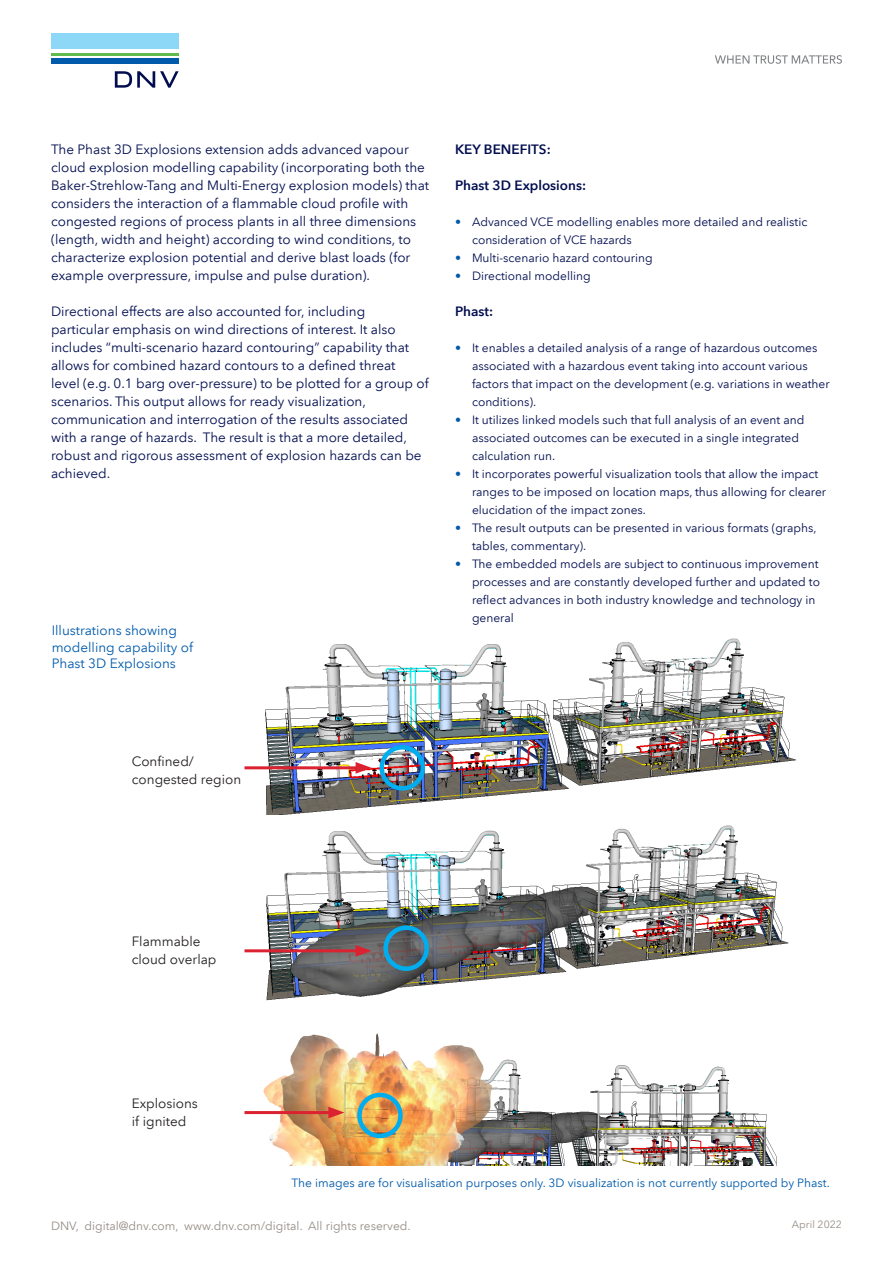
<style>
.page{position:relative;width:893px;height:1263px;background:#fff}
.page>*{position:absolute;margin:0;border:0;box-sizing:border-box;transform-origin:0 0}
.Bodycopy_9pt{font:13.5px/18px "Avenir Next LT Pro";color:#010d4f}
.DNV_GL_Body{font:13.5px "Avenir Next LT Pro";color:#231f20}
.DNV_GL_Quote_name{font:13.5px/16.5px "Avenir Next LT Pro";color:#015aaa}
.Bodycopy_9pt-2{font:600 13.5px "Avenir Next LT Pro";color:#010d4f}
.t1{font:12px/18px "Avenir Next LT Pro";color:#010d4f}
.DNV_GL_Caption{font:12px "Avenir Next LT Pro";color:#015aaa}
.Subhead{font:12px "Avenir Next LT Pro";color:#968e86}
.Subhead-2{font:10.5px "Avenir Next LT Pro";color:#968e86}
.s1{color:#015aaa}
</style>
<div class="page">
<div style="left:51px;top:33px;width:128px;height:15px;background:#8dd7f7"></div>
<hr style="left:51px;top:53px;width:128px;height:3px;background:#5fbb4e">
<div style="left:51px;top:59px;width:128px;height:5px;background:#015aaa"></div>
<svg style="left:115px;top:71px;width:64px;height:17px"></svg>
<svg style="left:715px;top:55px;width:127px;height:9px"></svg>
<img style="left:244px;top:638px;width:553px;height:177px">
<img style="left:245px;top:1033px;width:532px;height:133px">
<img style="left:244px;top:825px;width:545px;height:176px">
<hr style="left:244px;top:766px;width:117px;height:3px;background:#db2230">
<svg style="left:356px;top:762px;width:16px;height:12px"></svg>
<div style="left:379px;top:745px;width:46px;height:46px;border:4px solid #00aeef;border-radius:50%"></div>
<hr style="left:244px;top:949px;width:117px;height:3px;background:#db2230">
<svg style="left:356px;top:945px;width:16px;height:12px"></svg>
<div style="left:383px;top:925px;width:46px;height:46px;border:4px solid #00aeef;border-radius:50%"></div>
<hr style="left:244px;top:1111px;width:90px;height:3px;background:#db2230">
<svg style="left:328px;top:1107px;width:16px;height:11px"></svg>
<div style="left:357px;top:1093px;width:46px;height:45px;border:4px solid #00aeef;border-radius:50%"></div>
<p class="Bodycopy_9pt" style="left:51px;top:140px;width:379px">The Phast 3D Explosions extension adds advanced vapour cloud explosion modelling capability (incorporating both the Baker-Strehlow-Tang and Multi-Energy explosion models) that considers the interaction of a flammable cloud profile with</p>
<p class="Bodycopy_9pt" style="left:51px;top:212px;width:367px">congested regions of process plants in all three dimensions (length, width and height) according to wind conditions, to</p>
<p class="Bodycopy_9pt" style="left:51px;top:248px;width:361px">characterize explosion potential and derive blast loads (for example overpressure, impulse and pulse duration).</p>
<p class="Bodycopy_9pt" style="left:51px;top:302px;width:379px">Directional effects are also accounted for, including<br>particular emphasis on wind directions of interest. It also includes “multi-scenario hazard contouring” capability that allows for combined hazard contours to a defined threat<br>level (e.g. 0.1 barg over-pressure) to be plotted for a group of scenarios. This output allows for ready visualization, communication and interrogation of the results associated with a range of hazards. The result is that a more detailed, robust and rigorous assessment of explosion hazards can be achieved.</p>
<p class="DNV_GL_Quote_name" style="left:52px;top:622px;width:143px">Illustrations showing modelling capability of<br>Phast 3D Explosions</p>
<p class="Bodycopy_9pt-2" style="left:455px;top:141px;width:97px">KEY BENEFITS:</p>
<p class="Bodycopy_9pt-2" style="left:455px;top:177px;width:133px">Phast 3D Explosions:</p>
<p class="t1" style="left:472px;top:213px;width:337px;text-indent:-17px"><span class="s1">•</span> Advanced VCE modelling enables more detailed and realistic consideration of VCE hazards</p>
<p class="t1" style="left:455px;top:249px;width:199px"><span class="s1">•</span> Multi-scenario hazard contouring</p>
<p class="t1" style="left:455px;top:267px;width:137px"><span class="s1">•</span> Directional modelling</p>
<p class="Bodycopy_9pt-2" style="left:455px;top:303px;width:40px">Phast:</p>
<p class="t1" style="left:472px;top:339px;width:359px;text-indent:-17px"><span class="s1">•</span> It enables a detailed analysis of a range of hazardous outcomes associated with a hazardous event taking into account various factors that impact on the development (e.g. variations in weather conditions).</p>
<p class="t1" style="left:472px;top:411px;width:334px;text-indent:-17px"><span class="s1">•</span> It utilizes linked models such that full analysis of an event and associated outcomes can be executed in a single integrated calculation run.</p>
<p class="t1" style="left:472px;top:465px;width:356px;text-indent:-17px"><span class="s1">•</span> It incorporates powerful visualization tools that allow the impact ranges to be imposed on location maps, thus allowing for clearer elucidation of the impact zones.</p>
<p class="t1" style="left:472px;top:519px;width:346px;text-indent:-17px"><span class="s1">•</span> The result outputs can be presented in various formats (graphs, tables, commentary).</p>
<p class="t1" style="left:472px;top:555px;width:350px;text-indent:-17px"><span class="s1">•</span> The embedded models are subject to continuous improvement processes and are constantly developed further and updated to reflect advances in both industry knowledge and technology in general</p>
<p class="DNV_GL_Body" style="left:132px;top:753px;width:64px">Confined/</p>
<p class="DNV_GL_Body" style="left:132px;top:771px;width:111px">congested region</p>
<p class="DNV_GL_Body" style="left:132px;top:933px;width:70px">Flammable</p>
<p class="DNV_GL_Body" style="left:132px;top:951px;width:86px">cloud overlap</p>
<p class="DNV_GL_Body" style="left:132px;top:1095px;width:68px">Explosions</p>
<p class="DNV_GL_Body" style="left:132px;top:1113px;width:56px">if ignited</p>
<p class="DNV_GL_Caption" style="left:292px;top:1176px;width:540px">The images are for visualisation purposes only. 3D visualization is not currently supported by Phast.</p>
<p class="Subhead" style="left:51px;top:1218px;width:361px">DNV, digital@dnv.com, www.dnv.com/digital. All rights reserved.</p>
<p class="Subhead-2" style="left:792px;top:1218px;width:52px">April 2022</p>
</div>
